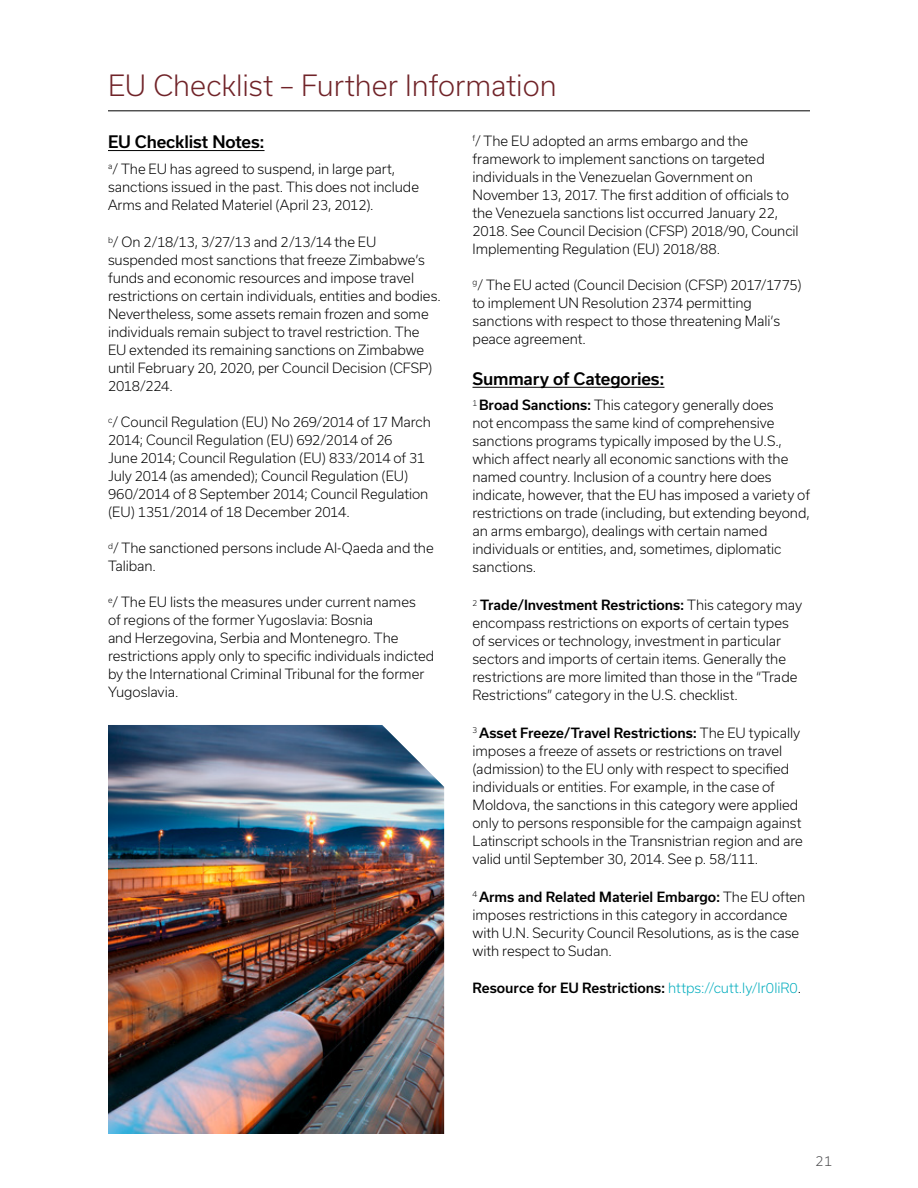
<style>
.page{position:relative;width:918px;height:1188px;background:#fff}
.page>*{position:absolute;margin:0;border:0;box-sizing:border-box;transform-origin:0 0}
.t1{font:300 28.05px "Usual";color:#702328}
.t2{font:500 16.5px "Usual";letter-spacing:-.01em;color:#000}
.t3{font:300 13.5px/18px "Usual";letter-spacing:-.005em;color:#000}
.t4{font:500 13.5px "Usual";letter-spacing:-.005em;color:#000}
.t5{font:300 13.2px "Usual";color:#4d4d4f}
.s1{font-weight:500}
.s2{font-weight:300;color:#00acbd}
.s3{font-weight:300}
</style>
<div class="page">
<hr style="left:108px;top:150px;width:157px;height:1px;background:#000">
<hr style="left:472px;top:387px;width:192px;height:1px;background:#000">
<hr style="left:108px;top:110px;width:702px;height:1px;background:#000">
<img style="left:108px;top:725px;width:336px;height:409px">
<h1 class="t1" style="left:108px;top:70px;width:450px">EU Checklist – Further Information</h1>
<p class="t2" style="left:108px;top:132px;width:158px">EU Checklist Notes:</p>
<p class="t3" style="left:108px;top:159px;width:313px"><sup>a</sup>/ The EU has agreed to suspend, in large part, sanctions issued in the past. This does not include<br>Arms and Related Materiel (April 23, 2012).</p>
<p class="t3" style="left:108px;top:233px;width:334px"><sup>b</sup>/ On 2/18/13, 3/27/13 and 2/13/14 the EU suspended most sanctions that freeze Zimbabwe’s funds and economic resources and impose travel restrictions on certain individuals, entities and bodies.<br>Nevertheless, some assets remain frozen and some individuals remain subject to travel restriction. The EU extended its remaining sanctions on Zimbabwe until February 20, 2020, per Council Decision (CFSP)<br>2018/224.</p>
<p class="t3" style="left:108px;top:413px;width:324px"><sup>c</sup>/ Council Regulation (EU) No 269/2014 of 17 March 2014; Council Regulation (EU) 692/2014 of 26<br>June 2014; Council Regulation (EU) 833/2014 of 31<br>July 2014 (as amended); Council Regulation (EU)<br>960/2014 of 8 September 2014; Council Regulation (EU) 1351/2014 of 18 December 2014.</p>
<p class="t3" style="left:108px;top:539px;width:327px"><sup>d</sup>/ The sanctioned persons include Al-Qaeda and the<br>Taliban.</p>
<p class="t3" style="left:108px;top:593px;width:328px"><sup>e</sup>/ The EU lists the measures under current names<br>of regions of the former Yugoslavia: Bosnia<br>and Herzegovina, Serbia and Montenegro. The restrictions apply only to specific individuals indicted by the International Criminal Tribunal for the former Yugoslavia.</p>
<p class="t3" style="left:472px;top:132px;width:328px"><sup>f</sup>/ The EU adopted an arms embargo and the framework to implement sanctions on targeted individuals in the Venezuelan Government on November 13, 2017. The first addition of officials to the Venezuela sanctions list occurred January 22, 2018. See Council Decision (CFSP) 2018/90, Council Implementing Regulation (EU) 2018/88.</p>
<p class="t3" style="left:472px;top:276px;width:331px"><sup>g</sup>/ The EU acted (Council Decision (CFSP) 2017/1775) to implement UN Resolution 2374 permitting sanctions with respect to those threatening Mali’s peace agreement.</p>
<p class="t2" style="left:472px;top:369px;width:193px">Summary of Categories:</p>
<p class="t3" style="left:472px;top:396px;width:339px"><sup>1</sup> <span class="s1">Broad Sanctions:</span> This category generally does<br>not encompass the same kind of comprehensive sanctions programs typically imposed by the U.S., which affect nearly all economic sanctions with the named country. Inclusion of a country here does indicate, however, that the EU has imposed a variety of restrictions on trade (including, but extending beyond, an arms embargo), dealings with certain named individuals or entities, and, sometimes, diplomatic sanctions.</p>
<p class="t3" style="left:472px;top:596px;width:331px"><sup>2</sup> <span class="s1">Trade/Investment Restrictions:</span> This category may encompass restrictions on exports of certain types of services or technology, investment in particular sectors and imports of certain items. Generally the restrictions are more limited than those in the “Trade Restrictions” category in the U.S. checklist.</p>
<p class="t3" style="left:472px;top:724px;width:332px"><sup>3</sup> <span class="s1">Asset Freeze/Travel Restrictions:</span> The EU typically imposes a freeze of assets or restrictions on travel (admission) to the EU only with respect to specified individuals or entities. For example, in the case of Moldova, the sanctions in this category were applied only to persons responsible for the campaign against Latinscript schools in the Transnistrian region and are valid until September 30, 2014. See p. 58/111.</p>
<p class="t3" style="left:472px;top:888px;width:335px"><sup>4</sup> <span class="s1">Arms and Related Materiel Embargo:</span> The EU often imposes restrictions in this category in accordance with U.N. Security Council Resolutions, as is the case with respect to Sudan.</p>
<p class="t4" style="left:473px;top:981px;width:330px">Resource for EU Restrictions: <span class="s2">https://cutt.ly/Ir0liR0</span><span class="s3">.</span></p>
<p class="t5" style="left:815px;top:1153px;width:18px">21</p>
</div>
